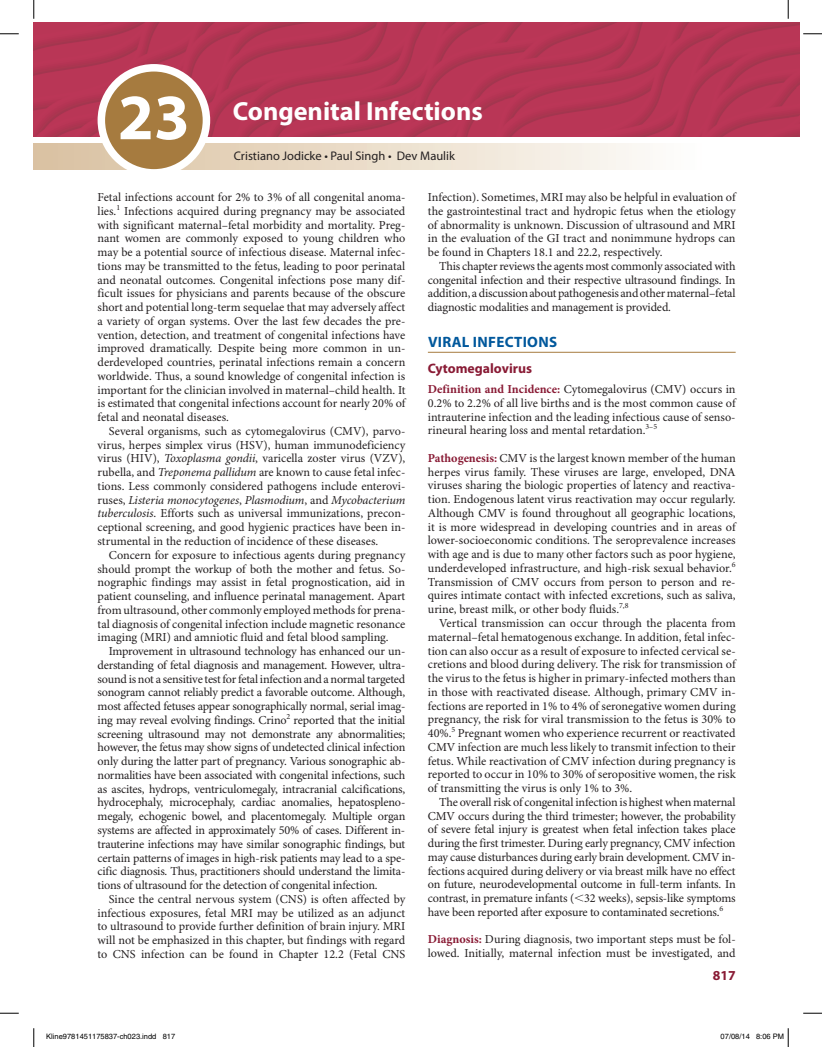
<style>
.page{position:relative;width:822px;height:1047px;background:#fff}
.page>*{position:absolute;margin:0;border:0;box-sizing:border-box;transform-origin:0 0}
.t1{font:700 65px "Myriad Pro";color:#fff}
.t2{font:700 26.25px "Myriad Pro";color:#fff}
.t3{font:700 15px "Myriad Pro";letter-spacing:.02em;color:#01589c}
.t4{font:700 13.75px "Myriad Pro";color:#891b35}
.t5{font:12.5px "Myriad Pro";color:#231f20}
.t6{font:12.25px/13.8px "Minion Pro";letter-spacing:-.005em;color:#231f20;text-align:justify}
.t7{font:7.5px "Helvetica";color:#000}
.s1{font-style:italic}
.s2{font-weight:700;color:#891b35}
</style>
<div class="page">
<img style="left:34px;top:22px;width:765px;height:114px">
<svg style="left:34px;top:144px;width:611px;height:25px;background:#ebdecc"></svg>
<div style="left:98px;top:64px;width:112px;height:113px;background:#fff;border-radius:50%"></div>
<div style="left:105px;top:72px;width:97px;height:97px;background:#a67b3f;border-radius:50%"></div>
<hr style="left:428px;top:352px;width:307px;height:1px;background:#a67b3f">
<svg style="left:0;top:33px;width:19px;height:2px"></svg>
<svg style="left:803px;top:33px;width:18px;height:2px"></svg>
<svg style="left:0;top:1012px;width:19px;height:1px"></svg>
<svg style="left:803px;top:1012px;width:18px;height:1px"></svg>
<svg style="left:33px;top:0;width:2px;height:19px"></svg>
<svg style="left:33px;top:1028px;width:2px;height:18px"></svg>
<svg style="left:787px;top:0;width:1px;height:19px"></svg>
<svg style="left:787px;top:1028px;width:1px;height:18px"></svg>
<h1 class="t1" style="left:118px;top:81px;width:74px">23</h1>
<h2 class="t2" style="left:232px;top:97px;width:251px">Congenital Infections</h2>
<p class="t5" style="left:234px;top:149px;width:223px">Cristiano Jodicke • Paul Singh • Dev Maulik</p>
<p class="t6" style="left:97px;top:191px;width:309px">Fetal infections account for 2% to 3% of all congenital anoma&shy;lies.<sup>1</sup> Infections acquired during pregnancy may be associated with significant maternal–fetal morbidity and mortality. Preg&shy;nant women are commonly exposed to young children who may be a potential source of infectious disease. Maternal infec&shy;tions may be transmitted to the fetus, leading to poor perinatal and neonatal outcomes. Congenital infections pose many dif&shy;ficult issues for physicians and parents because of the obscure short and potential long-term sequelae that may adversely affect a variety of organ systems. Over the last few decades the pre&shy;vention, detection, and treatment of congenital infections have improved dramatically. Despite being more common in un&shy;derdeveloped countries, perinatal infections remain a concern worldwide. Thus, a sound knowledge of congenital infection is important for the clinician involved in maternal–child health. It is estimated that congenital infections account for nearly 20% of fetal and neonatal diseases.</p>
<p class="t6" style="left:97px;top:424px;width:309px;text-indent:11px">Several organisms, such as cytomegalovirus (CMV), parvo&shy;virus, herpes simplex virus (HSV), human immunodeficiency virus (HIV), <span class="s1">Toxoplasma gondii</span>, varicella zoster virus (VZV), rubella, and <span class="s1">Treponema pallidum</span> are known to cause fetal infec&shy;tions. Less commonly considered pathogens include enterovi&shy;ruses, <span class="s1">Listeria monocytogenes</span>, <span class="s1">Plasmodium</span>, and <span class="s1">Mycobacterium tuberculosis</span>. Efforts such as universal immunizations, precon&shy;ceptional screening, and good hygienic practices have been in&shy;strumental in the reduction of incidence of these diseases.</p>
<p class="t6" style="left:97px;top:548px;width:309px;text-indent:11px">Concern for exposure to infectious agents during pregnancy should prompt the workup of both the mother and fetus. So&shy;nographic findings may assist in fetal prognostication, aid in patient counseling, and influence perinatal management. Apart from ultrasound, other commonly employed methods for prena&shy;tal diagnosis of congenital infection include magnetic resonance imaging (MRI) and amniotic fluid and fetal blood sampling.</p>
<p class="t6" style="left:97px;top:644px;width:309px;text-indent:11px">Improvement in ultrasound technology has enhanced our un&shy;derstanding of fetal diagnosis and management. However, ultra&shy;sound is not a sensitive test for fetal infection and a normal targeted sonogram cannot reliably predict a favorable outcome. Although, most affected fetuses appear sonographically normal, serial imag&shy;ing may reveal evolving findings. Crino<sup>2</sup> reported that the initial screening ultrasound may not demonstrate any abnormalities; however, the fetus may show signs of undetected clinical infection only during the latter part of pregnancy. Various sonographic ab&shy;normalities have been associated with congenital infections, such as ascites, hydrops, ventriculomegaly, intracranial calcifications, hydrocephaly, microcephaly, cardiac anomalies, hepatospleno&shy;megaly, echogenic bowel, and placentomegaly. Multiple organ systems are affected in approximately 50% of cases. Different in&shy;trauterine infections may have similar sonographic findings, but certain patterns of images in high-risk patients may lead to a spe&shy;cific diagnosis. Thus, practitioners should understand the limita&shy;tions of ultrasound for the detection of congenital infection.</p>
<p class="t6" style="left:98px;top:892px;width:309px;text-indent:11px">Since the central nervous system (CNS) is often affected by infectious exposures, fetal MRI may be utilized as an adjunct to ultrasound to provide further definition of brain injury. MRI will not be emphasized in this chapter, but findings with regard to CNS infection can be found in Chapter 12.2 (Fetal CNS</p>
<p class="t6" style="left:428px;top:191px;width:309px">Infection). Sometimes, MRI may also be helpful in evaluation of the gastrointestinal tract and hydropic fetus when the etiology of abnormality is unknown. Discussion of ultrasound and MRI in the evaluation of the GI tract and nonimmune hydrops can be found in Chapters 18.1 and 22.2, respectively.</p>
<p class="t6" style="left:428px;top:259px;width:309px;text-indent:11px">This chapter reviews the agents most commonly associated with congenital infection and their respective ultrasound findings. In addition, a discussion about pathogenesis and other maternal–fetal diagnostic modalities and management is provided.</p>
<p class="t3" style="left:428px;top:333px;width:130px">VIRAL INFECTIONS</p>
<p class="t4" style="left:428px;top:360px;width:106px">Cytomegalovirus</p>
<p class="t6" style="left:428px;top:383px;width:309px"><span class="s2">Definition and Incidence:</span> Cytomegalovirus (CMV) occurs in 0.2% to 2.2% of all live births and is the most common cause of intrauterine infection and the leading infectious cause of senso&shy;rineural hearing loss and mental retardation.<sup>3–5</sup></p>
<p class="t6" style="left:427px;top:451px;width:309px"><span class="s2">Pathogenesis:</span> CMV is the largest known member of the human herpes virus family. These viruses are large, enveloped, DNA viruses sharing the biologic properties of latency and reactiva&shy;tion. Endogenous latent virus reactivation may occur regularly.<br>Although CMV is found throughout all geographic locations, it is more widespread in developing countries and in areas of lower-socioeconomic conditions. The seroprevalence increases with age and is due to many other factors such as poor hygiene, underdeveloped infrastructure, and high-risk sexual behavior.<sup>6<br></sup>Transmission of CMV occurs from person to person and re&shy;quires intimate contact with infected excretions, such as saliva, urine, breast milk, or other body fluids.<sup>7,8</sup></p>
<p class="t6" style="left:427px;top:616px;width:309px;text-indent:11px">Vertical transmission can occur through the placenta from maternal–fetal hematogenous exchange. In addition, fetal infec&shy;tion can also occur as a result of exposure to infected cervical se&shy;cretions and blood during delivery. The risk for transmission of the virus to the fetus is higher in primary-infected mothers than in those with reactivated disease. Although, primary CMV in&shy;fections are reported in 1% to 4% of seronegative women during pregnancy, the risk for viral transmission to the fetus is 30% to 40%.<sup>5</sup> Pregnant women who experience recurrent or reactivated CMV infection are much less likely to transmit infection to their fetus. While reactivation of CMV infection during pregnancy is reported to occur in 10% to 30% of seropositive women, the risk of transmitting the virus is only 1% to 3%.</p>
<p class="t6" style="left:427px;top:795px;width:309px;text-indent:11px">The overall risk of congenital infection is highest when maternal CMV occurs during the third trimester; however, the probability of severe fetal injury is greatest when fetal infection takes place during the first trimester. During early pregnancy, CMV infection may cause disturbances during early brain development. CMV in&shy;fections acquired during delivery or via breast milk have no effect on future, neurodevelopmental outcome in full-term infants. In contrast, in premature infants ( 32 weeks), sepsis-like symptoms have been reported after exposure to contaminated secretions.<sup>6</sup></p>
<p class="t6" style="left:427px;top:933px;width:309px"><span class="s2">Diagnosis:</span> During diagnosis, two important steps must be fol&shy;lowed. Initially, maternal infection must be investigated, and</p>
<p class="t4" style="left:712px;top:967px;width:24px">817</p>
<p class="t7" style="left:46px;top:1032px;width:130px">Kline9781451175837-ch023.indd 817</p>
<p class="t7" style="left:720px;top:1032px;width:65px">07/08/14 8:06 PM</p>
</div>
